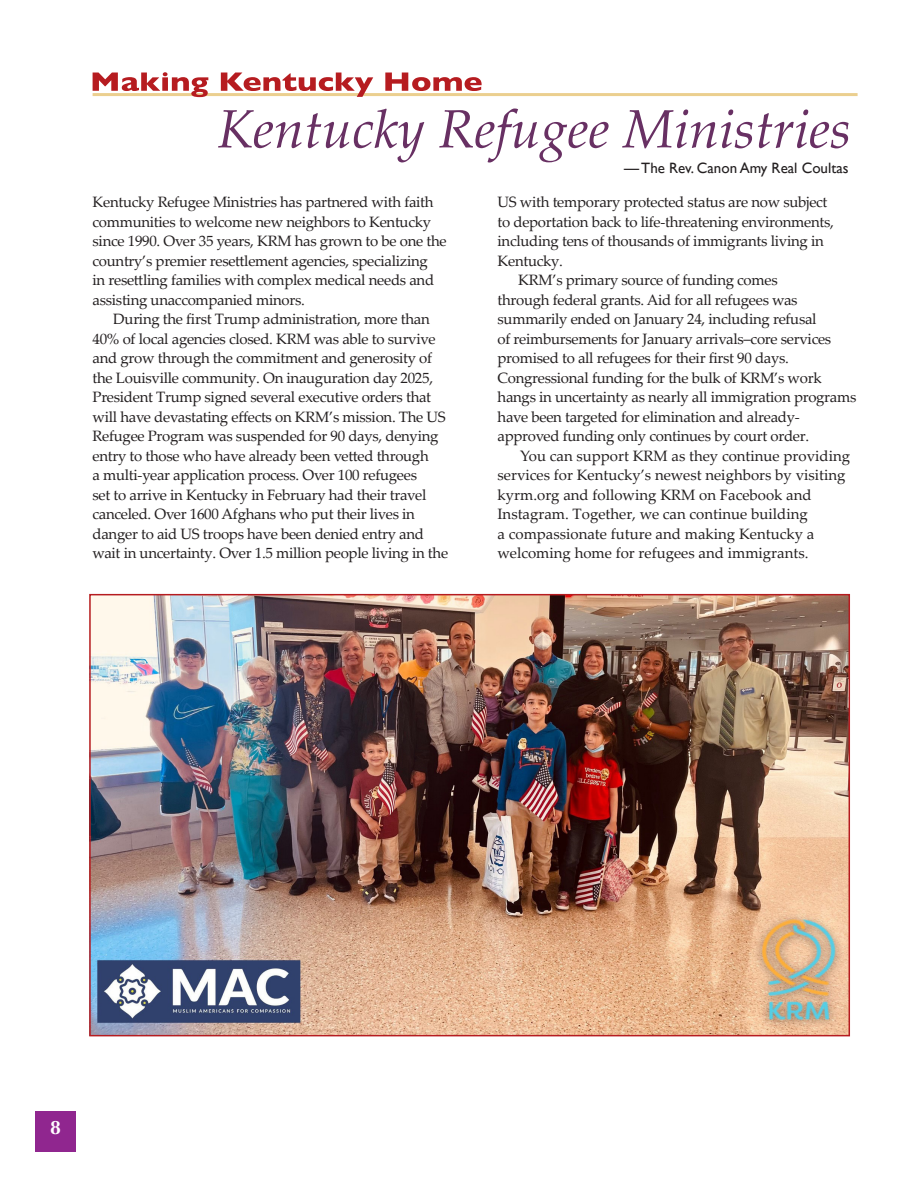
<style>
.page{position:relative;width:918px;height:1188px;background:#fff}
.page>*{position:absolute;margin:0;border:0;box-sizing:border-box;transform-origin:0 0}
.t1{font:700 19.5px "Optima";color:#fff}
.t2{font:15px/19.5px "Palatino Linotype";letter-spacing:-.02em;color:#231f20}
.t3{font:15px/19.5px "Palatino Linotype";color:#231f20}
.t4{font:15px "Gill Sans";color:#231f20}
</style>
<div class="page">
<div style="left:35px;top:1111px;width:41px;height:41px;background:#90268f"></div>
<hr style="left:93px;top:93px;width:765px;height:3px;background:#ebcf8f">
<svg style="left:93px;top:72px;width:389px;height:25px"></svg>
<svg style="left:218px;top:109px;width:631px;height:54px"></svg>
<img style="left:92px;top:597px;width:755px;height:436px">
<div style="left:89px;top:594px;width:761px;height:442px;border:2px solid #b61c20"></div>
<p class="t2" style="left:93px;top:192px;width:356px">Kentucky Refugee Ministries has partnered with faith communities to welcome new neighbors to Kentucky since 1990. Over 35 years, KRM has grown to be one the country’s premier resettlement agencies, specializing<br>in resettling families with complex medical needs and assisting unaccompanied minors.</p>
<p class="t2" style="left:93px;top:309px;width:357px;text-indent:21px">During the first Trump administration, more than 40% of local agencies closed. KRM was able to survive and grow through the commitment and generosity of the Louisville community. On inauguration day 2025, President Trump signed several executive orders that will have devastating effects on KRM’s mission. The US Refugee Program was suspended for 90 days, denying entry to those who have already been vetted through<br>a multi-year application process. Over 100 refugees<br>set to arrive in Kentucky in February had their travel canceled. Over 1600 Afghans who put their lives in danger to aid US troops have been denied entry and wait in uncertainty. Over 1.5 million people living in the</p>
<p class="t4" style="left:624px;top:159px;width:226px">— The Rev. Canon Amy Real Coultas</p>
<p class="t2" style="left:498px;top:192px;width:338px">US with temporary protected status are now subject to deportation back to life-threatening environments, including tens of thousands of immigrants living in Kentucky.</p>
<p class="t2" style="left:498px;top:270px;width:360px;text-indent:21px">KRM’s primary source of funding comes<br>through federal grants. Aid for all refugees was summarily ended on January 24, including refusal<br>of reimbursements for January arrivals–core services promised to all refugees for their first 90 days.<br>Congressional funding for the bulk of KRM’s work hangs in uncertainty as nearly all immigration programs have been targeted for elimination and already&shy;approved funding only continues by court order.</p>
<p class="t3" style="left:498px;top:445px;width:354px;text-indent:22px">You can support KRM as they continue providing services for Kentucky’s newest neighbors by visiting kyrm.org and following KRM on Facebook and Instagram. Together, we can continue building<br>a compassionate future and making Kentucky a welcoming home for refugees and immigrants.</p>
<p class="t1" style="left:50px;top:1116px;width:12px">8</p>
</div>
